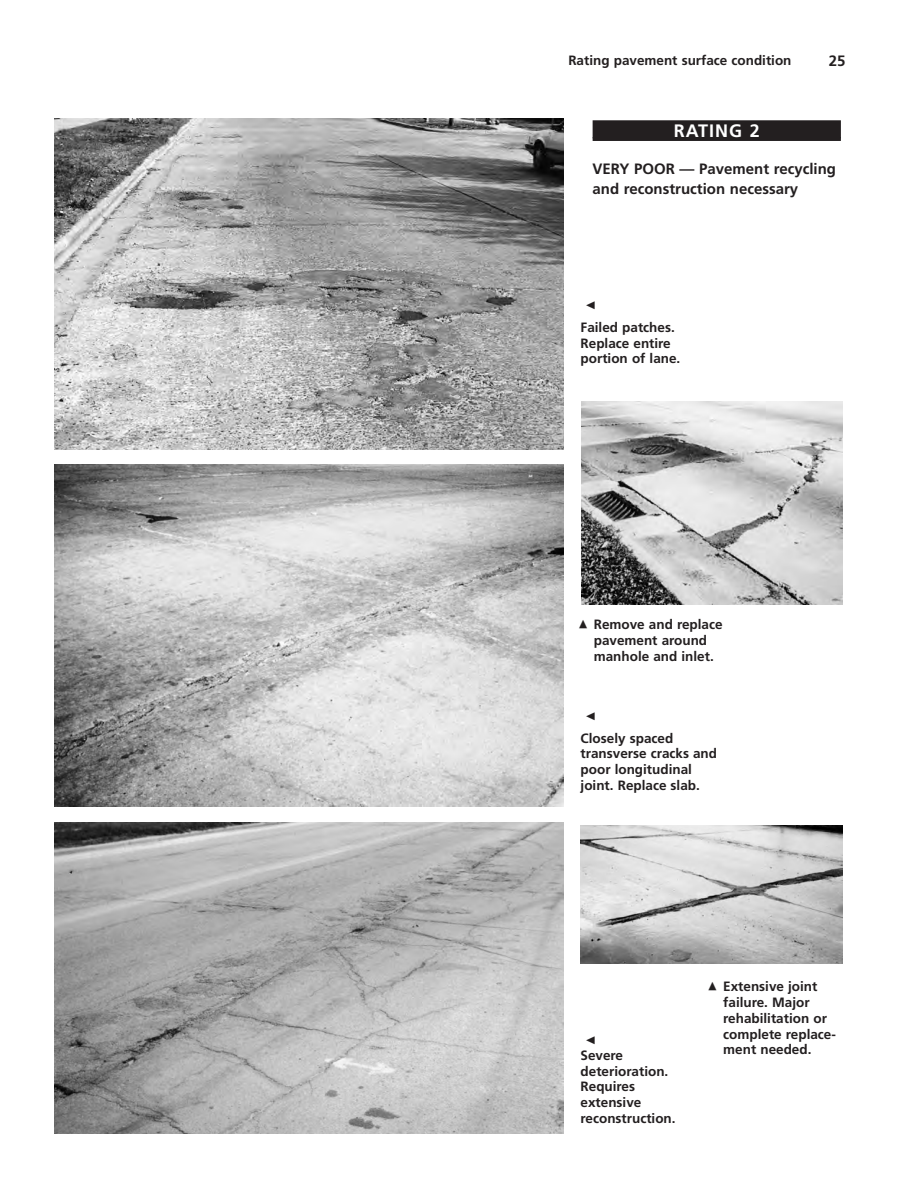
<style>
.page{position:relative;width:918px;height:1188px;background:#fff}
.page>*{position:absolute;margin:0;border:0;box-sizing:border-box;transform-origin:0 0}
.t1{font:700 18px "Frutiger";letter-spacing:.055em;color:#fff}
.t2{font:700 15px/19.5px "Frutiger";color:#231f20}
.t3{font:700 13.5px/15.8px "Frutiger";color:#231f20}
</style>
<div class="page">
<img style="left:54px;top:119px;width:509px;height:330px">
<div style="left:593px;top:120px;width:248px;height:18px;background:#231f20"></div>
<hr style="left:593px;top:137px;width:248px;height:4px;background:#231f20">
<img style="left:54px;top:465px;width:509px;height:341px">
<img style="left:54px;top:823px;width:509px;height:311px">
<img style="left:582px;top:402px;width:260px;height:203px">
<img style="left:580px;top:825px;width:262px;height:139px">
<p class="t3" style="left:568px;top:53px;width:225px">Rating pavement surface condition</p>
<p class="t2" style="left:829px;top:52px;width:18px">25</p>
<h1 class="t1" style="left:674px;top:124px;width:88px">RATING 2</h1>
<p class="t2" style="left:593px;top:160px;width:245px">VERY POOR — Pavement recycling and reconstruction necessary</p>
<p class="t3" style="left:581px;top:320px;width:101px">Failed patches.<br>Replace entire portion of lane.</p>
<p class="t3" style="left:594px;top:618px;width:130px">Remove and replace pavement around manhole and inlet.</p>
<p class="t3" style="left:581px;top:731px;width:138px">Closely spaced transverse cracks and poor longitudinal joint. Replace slab.</p>
<p class="t3" style="left:581px;top:1048px;width:96px">Severe deterioration.<br>Requires extensive reconstruction.</p>
<p class="t3" style="left:723px;top:980px;width:114px">Extensive joint failure. Major rehabilitation or complete replace - ment needed.</p>
</div>
